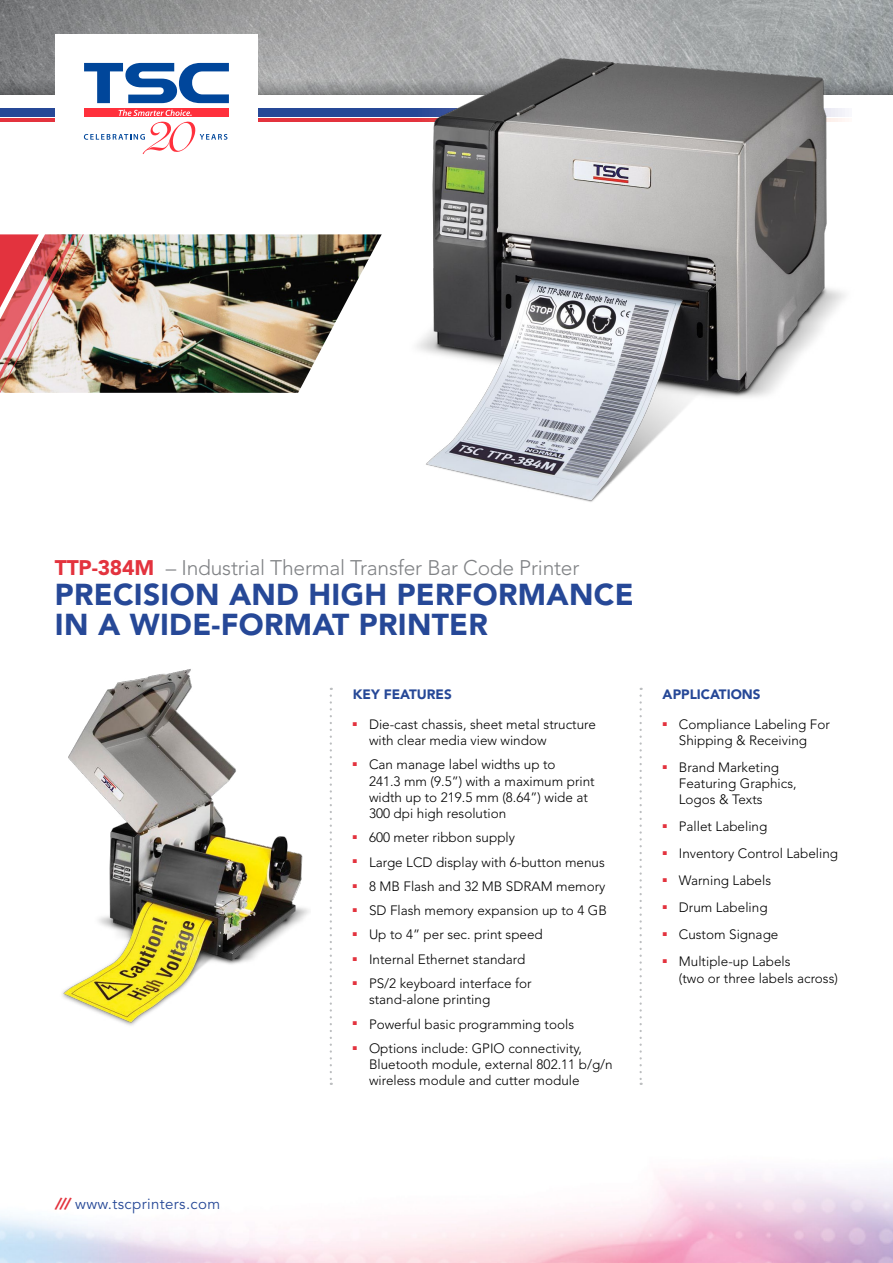
<style>
.page{position:relative;width:893px;height:1263px;background:#fff}
.page>*{position:absolute;margin:0;border:0;box-sizing:border-box;transform-origin:0 0}
.t1{font:900 30px/30px "Avenir";letter-spacing:.01em;color:#264897}
.t2{font:300 21px "Avenir";letter-spacing:-.01em;color:#808285}
.t3{font:15px "Avenir LT Pro";letter-spacing:.025em;color:#264897}
.t4{font:300 13.5px/16.2px "Avenir";color:#000}
.t5{font:900 13.5px "Avenir";color:#264897}
.s1{font-weight:900;color:#e3333e}
.s2{font-family:"Avenir";font-weight:900;font-style:italic;color:#e3333e}
</style>
<div class="page">
<img style="left:0;top:0;width:893px;height:80px">
<svg style="left:0;top:80px;width:893px;height:14px;background:#8b8d8e"></svg>
<div style="left:0;top:108px;width:851px;height:8px;background:#264897"></div>
<hr style="left:0;top:119px;width:851px;height:2px;background:#e3333e">
<div style="left:55px;top:34px;width:203px;height:153px;background:#fff"></div>
<svg style="left:84px;top:63px;width:145px;height:40px"></svg>
<div style="left:84px;top:108px;width:145px;height:9px;background:#ff303c"></div>
<svg style="left:119px;top:110px;width:73px;height:6px"></svg>
<svg style="left:84px;top:122px;width:143px;height:32px"></svg>
<svg style="left:330px;top:688px;width:2px;height:397px"></svg>
<svg style="left:639px;top:688px;width:3px;height:397px"></svg>
<img style="left:84px;top:234px;width:298px;height:159px">
<img style="left:0;top:234px;width:84px;height:159px">
<img style="left:62px;top:669px;width:247px;height:357px">
<img style="left:392px;top:39px;width:470px;height:463px">
<h2 class="t2" style="left:55px;top:556px;width:526px"><span class="s1">TTP-384M</span> – Industrial Thermal Transfer Bar Code Printer</h2>
<h1 class="t1" style="left:55px;top:580px;width:125px">PRECISION</h1>
<h1 class="t1" style="left:55px;top:580px;width:580px;text-indent:174px">AND HIGH PERFORMANCE<br>IN A WIDE-FORMAT PRINTER</h1>
<p class="t5" style="left:353px;top:686px;width:101px">KEY FEATURES</p>
<p class="t4" style="left:369px;top:716px;width:229px;text-indent:-16px"><sup>■</sup> Die-cast chassis, sheet metal structure with clear media view window</p>
<p class="t4" style="left:369px;top:756px;width:227px;text-indent:-16px"><sup>■</sup> Can manage label widths up to<br>241.3 mm (9.5”) with a maximum print width up to 219.5 mm (8.64”) wide at<br>300 dpi high resolution</p>
<p class="t4" style="left:353px;top:829px;width:164px"><sup>■</sup> 600 meter ribbon supply</p>
<p class="t4" style="left:353px;top:854px;width:254px"><sup>■</sup> Large LCD display with 6-button menus</p>
<p class="t4" style="left:353px;top:878px;width:254px"><sup>■</sup> 8 MB Flash and 32 MB SDRAM memory</p>
<p class="t4" style="left:353px;top:902px;width:256px"><sup>■</sup> SD Flash memory expansion up to 4 GB</p>
<p class="t4" style="left:353px;top:927px;width:192px"><sup>■</sup> Up to 4” per sec. print speed</p>
<p class="t4" style="left:353px;top:951px;width:174px"><sup>■</sup> Internal Ethernet standard</p>
<p class="t4" style="left:369px;top:975px;width:164px;text-indent:-16px"><sup>■</sup> PS/2 keyboard interface for stand-alone printing</p>
<p class="t4" style="left:353px;top:1016px;width:223px"><sup>■</sup> Powerful basic programming tools</p>
<p class="t4" style="left:369px;top:1040px;width:245px;text-indent:-16px"><sup>■</sup> Options include: GPIO connectivity,<br>Bluetooth module, external 802.11 b/g/n wireless module and cutter module</p>
<p class="t5" style="left:663px;top:686px;width:99px">APPLICATIONS</p>
<p class="t4" style="left:663px;top:716px;width:169px;text-align:center"><sup>■</sup> Compliance Labeling For<br>Shipping &amp; Receiving</p>
<p class="t4" style="left:679px;top:759px;width:119px;text-indent:-16px"><sup>■</sup> Brand Marketing<br>Featuring Graphics,<br>Logos &amp; Texts</p>
<p class="t4" style="left:663px;top:819px;width:106px"><sup>■</sup> Pallet Labeling</p>
<p class="t4" style="left:663px;top:846px;width:177px"><sup>■</sup> Inventory Control Labeling</p>
<p class="t4" style="left:663px;top:873px;width:110px"><sup>■</sup> Warning Labels</p>
<p class="t4" style="left:663px;top:900px;width:106px"><sup>■</sup> Drum Labeling</p>
<p class="t4" style="left:663px;top:927px;width:117px"><sup>■</sup> Custom Signage</p>
<p class="t4" style="left:679px;top:954px;width:161px;text-indent:-16px"><sup>■</sup> Multiple-up Labels<br>(two or three labels across)</p>
<p class="t3" style="left:55px;top:1194px;width:167px"><span class="s2">///</span> www.tscprinters.com</p>
</div>
